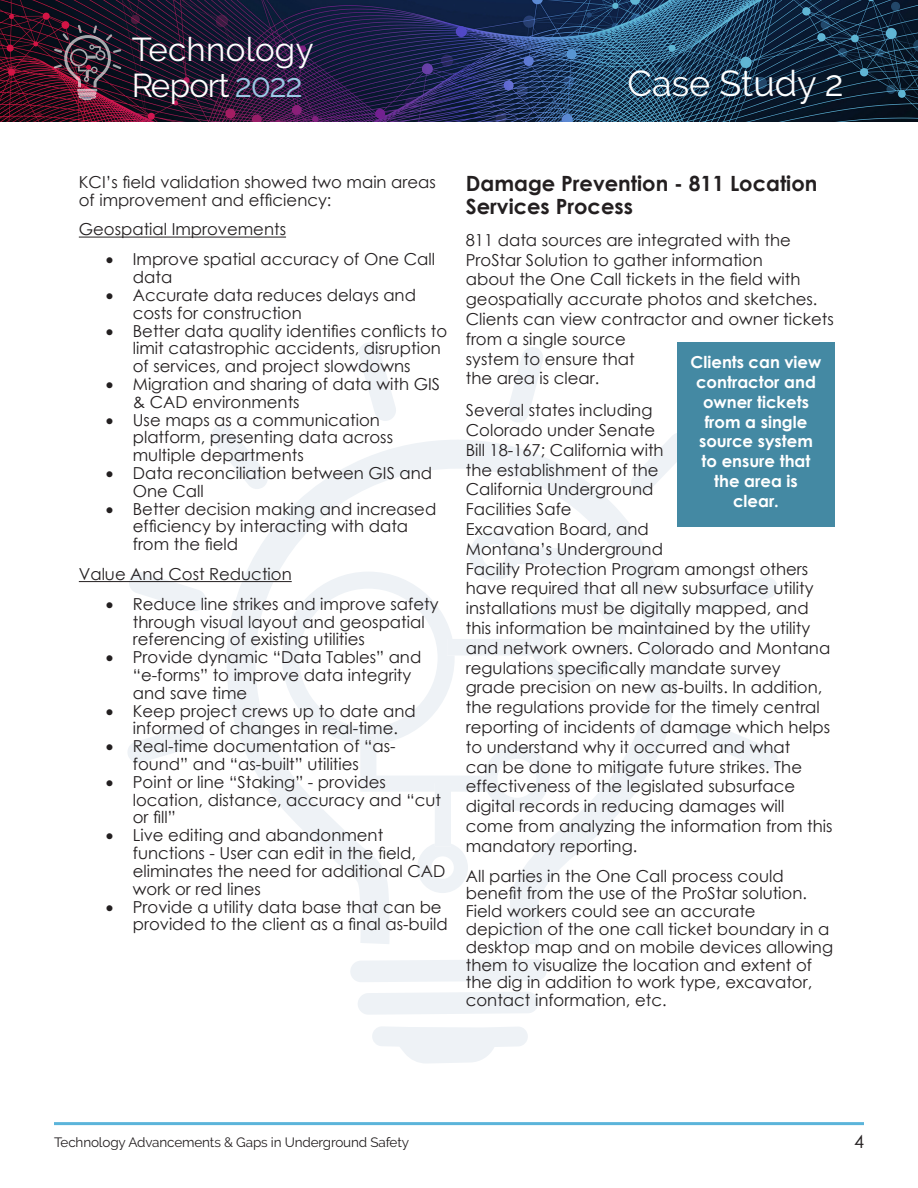
<style>
.page{position:relative;width:918px;height:1188px;background:#fff}
.page>*{position:absolute;margin:0;border:0;box-sizing:border-box;transform-origin:0 0}
.t1{font:36px "Raleway";color:#fff}
.t2{font:33px/36px "Raleway";letter-spacing:-.02em;color:#fff}
.t3{font:700 21px/22.6px "Century Gothic";color:#231f20}
.t4{font:18px "Century Gothic";color:#231f20}
.t5{font:16.5px/17.9px "Century Gothic";color:#231f20}
.t6{font:700 16.5px/19.8px "Century Gothic";color:#fff;text-align:center}
.t7{font:13.5px "Raleway";letter-spacing:-.01em;color:#231f20}
.s1{color:#9bc9e5}
</style>
<div class="page">
<svg style="left:227px;top:440px;width:451px;height:504px"></svg>
<svg style="left:372px;top:1026px;width:156px;height:37px"></svg>
<svg style="left:128px;top:726px;width:75px;height:37px"></svg>
<svg style="left:128px;top:572px;width:79px;height:39px"></svg>
<svg style="left:211px;top:425px;width:58px;height:64px"></svg>
<svg style="left:359px;top:342px;width:37px;height:79px"></svg>
<svg style="left:508px;top:347px;width:35px;height:75px"></svg>
<svg style="left:630px;top:433px;width:47px;height:61px"></svg>
<svg style="left:699px;top:577px;width:78px;height:35px"></svg>
<svg style="left:696px;top:722px;width:81px;height:47px"></svg>
<svg style="left:350px;top:959px;width:197px;height:23px;background:#eff3f6"></svg>
<svg style="left:358px;top:992px;width:180px;height:23px;background:#eff3f6"></svg>
<svg style="left:282px;top:531px;width:344px;height:362px"></svg>
<img style="left:0;top:0;width:918px;height:122px">
<hr style="left:54px;top:1122px;width:810px;height:3px;background:#5bb4da">
<svg style="left:54px;top:25px;width:67px;height:75px;background:#482d3d"></svg>
<hr style="left:79px;top:237px;width:207px;height:1px;background:#231f20">
<hr style="left:79px;top:581px;width:213px;height:1px;background:#231f20">
<div style="left:677px;top:342px;width:158px;height:185px;background:#4489a3"></div>
<h2 class="t2" style="left:132px;top:32px;width:183px">Technology<br>Report <span class="s1">2022</span></h2>
<h1 class="t1" style="left:627px;top:62px;width:218px">Case Study 2</h1>
<p class="t5" style="left:79px;top:173px;width:359px">KCI’s field validation showed two main areas of improvement and efficiency:</p>
<p class="t5" style="left:79px;top:220px;width:209px">Geospatial Improvements</p>
<p class="t5" style="left:133px;top:250px;width:304px;text-indent:-27px">• Improve spatial accuracy of One Call data</p>
<p class="t5" style="left:133px;top:286px;width:285px;text-indent:-27px">• Accurate data reduces delays and costs for construction</p>
<p class="t5" style="left:133px;top:321px;width:316px;text-indent:-27px">• Better data quality identifies conflicts to limit catastrophic accidents, disruption of services, and project slowdowns</p>
<p class="t5" style="left:133px;top:375px;width:309px;text-indent:-27px">• Migration and sharing of data with GIS &amp; CAD environments</p>
<p class="t5" style="left:133px;top:410px;width:262px;text-indent:-27px">• Use maps as a communication platform, presenting data across multiple departments</p>
<p class="t5" style="left:133px;top:464px;width:301px;text-indent:-27px">• Data reconciliation between GIS and<br>One Call</p>
<p class="t5" style="left:133px;top:499px;width:305px;text-indent:-27px">• Better decision making and increased efficiency by interacting with data from the field</p>
<p class="t5" style="left:79px;top:565px;width:214px">Value And Cost Reduction</p>
<p class="t5" style="left:133px;top:595px;width:307px;text-indent:-27px">• Reduce line strikes and improve safety through visual layout and geospatial referencing of existing utilities</p>
<p class="t5" style="left:133px;top:648px;width:290px;text-indent:-27px">• Provide dynamic “Data Tables” and “e-forms” to improve data integrity and save time</p>
<p class="t5" style="left:106px;top:702px;width:311px;text-align:center">• Keep project crews up to date and informed of changes in real-time.</p>
<p class="t5" style="left:106px;top:737px;width:291px;text-align:center">• Real-time documentation of “as&shy;found” and “as-built” utilities</p>
<p class="t5" style="left:133px;top:773px;width:310px;text-indent:-27px">• Point or line “Staking” - provides location, distance, accuracy and “cut or fill”</p>
<p class="t5" style="left:133px;top:826px;width:314px;text-indent:-27px">• Live editing and abandonment functions - User can edit in the field, eliminates the need for additional CAD work or red lines</p>
<p class="t5" style="left:133px;top:897px;width:316px;text-indent:-27px">• Provide a utility data base that can be provided to the client as a final as-build</p>
<p class="t3" style="left:466px;top:171px;width:353px">Damage Prevention - 811 Location<br>Services Process</p>
<p class="t5" style="left:466px;top:230px;width:370px;line-height:19.8px">811 data sources are integrated with the ProStar Solution to gather information<br>about the One Call tickets in the field with geospatially accurate photos and sketches.<br>Clients can view contractor and owner tickets from a single source<br>system to ensure that<br>the area is clear.</p>
<p class="t5" style="left:466px;top:400px;width:368px;line-height:19.8px">Several states including<br>Colorado under Senate<br>Bill 18-167; California with<br>the establishment of the<br>California Underground<br>Facilities Safe<br>Excavation Board, and<br>Montana’s Underground<br>Facility Protection Program amongst others have required that all new subsurface utility installations must be digitally mapped, and this information be maintained by the utility and network owners. Colorado and Montana regulations specifically mandate survey grade precision on new as-builts. In addition, the regulations provide for the timely central reporting of incidents of damage which helps to understand why it occurred and what<br>can be done to mitigate future strikes. The effectiveness of the legislated subsurface digital records in reducing damages will come from analyzing the information from this mandatory reporting.</p>
<p class="t5" style="left:466px;top:866px;width:369px">All parties in the One Call process could benefit from the use of the ProStar solution.<br>Field workers could see an accurate depiction of the one call ticket boundary in a desktop map and on mobile devices allowing them to visualize the location and extent of the dig in addition to work type, excavator, contact information, etc.</p>
<p class="t6" style="left:691px;top:352px;width:132px">Clients can view contractor and owner tickets from a single source system to ensure that the area is clear.</p>
<p class="t7" style="left:54px;top:1134px;width:357px">Technology Advancements &amp; Gaps in Underground Safety</p>
<p class="t4" style="left:854px;top:1128px;width:11px">4</p>
</div>
